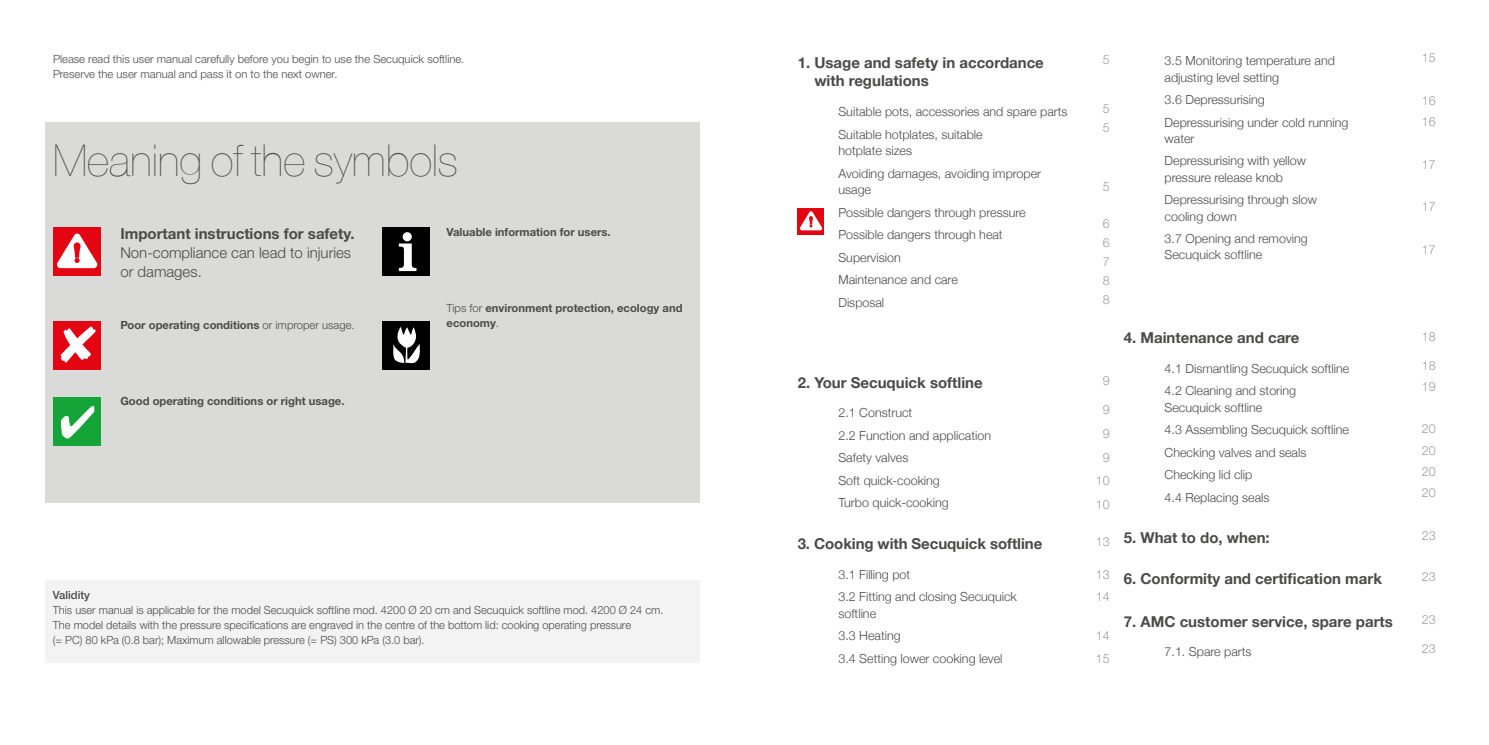
<style>
.page{position:relative;width:1489px;height:745px;background:#fff}
.page>*{position:absolute;margin:0;border:0;box-sizing:border-box;transform-origin:0 0}
.t1{font:200 43.75px "Helvetica Neue";color:#4a4a49}
.t2{font:700 15px/18.8px "Helvetica Neue";color:#4a4a49}
.t3{font:300 15px/18.8px "Helvetica Neue LTW1 G";color:#4a4a49}
.t4{font:700 15px "Helvetica Neue LTW1 G";color:#4a4a49}
.t5{font:300 12.5px/22.5px "Helvetica Neue";color:#4a4a49}
.t6{font:300 12.5px/18.8px "Helvetica Neue LTW1 G";color:#9c9c9c}
.t7{font:300 11.25px/15px "Helvetica Neue LTW1 G";color:#4a4a49}
.t8{font:700 11.25px/15px "Helvetica Neue LTW1 G";color:#4a4a49}
.t9{font:500 11.25px "Helvetica Neue LTW1 G";color:#4a4a49}
.s1{font-weight:300}
</style>
<div class="page">
<div style="left:45px;top:122px;width:654px;height:380px;background:#dadad9"></div>
<div style="left:45px;top:579px;width:654px;height:83px;background:#f3f3f3"></div>
<div style="left:53px;top:228px;width:48px;height:47px;background:#e30612"></div>
<svg style="left:57px;top:233px;width:40px;height:35px"></svg>
<div style="left:382px;top:228px;width:48px;height:47px;background:#000"></div>
<svg style="left:399px;top:232px;width:17px;height:39px"></svg>
<div style="left:53px;top:321px;width:48px;height:48px;background:#e30612"></div>
<svg style="left:60px;top:326px;width:36px;height:36px"></svg>
<div style="left:382px;top:321px;width:48px;height:48px;background:#000"></div>
<svg style="left:393px;top:327px;width:27px;height:37px"></svg>
<div style="left:53px;top:397px;width:48px;height:48px;background:#14a438"></div>
<svg style="left:61px;top:406px;width:33px;height:32px"></svg>
<div style="left:797px;top:208px;width:27px;height:26px;background:#e30612"></div>
<svg style="left:799px;top:211px;width:23px;height:19px"></svg>
<p class="t7" style="left:53px;top:51px;width:413px">Please read this user manual carefully before you begin to use the Secuquick softline.<br>Preserve the user manual and pass it on to the next owner.</p>
<h1 class="t1" style="left:53px;top:126px;width:406px">Meaning of the symbols</h1>
<p class="t4" style="left:120px;top:224px;width:236px">Important instructions for safety.</p>
<p class="t3" style="left:120px;top:243px;width:232px">Non-compliance can lead to injuries or damages.</p>
<p class="t8" style="left:120px;top:317px;width:236px">Poor operating conditions <span class="s1">or improper usage.</span></p>
<p class="t8" style="left:120px;top:393px;width:225px">Good operating conditions or right usage.</p>
<p class="t8" style="left:446px;top:224px;width:166px">Valuable information for users.</p>
<p class="t8" style="left:446px;top:300px;width:237px"><span class="s1">Tips for</span> environment protection, ecology and economy<span class="s1">.</span></p>
<p class="t9" style="left:53px;top:588px;width:39px">Validity</p>
<p class="t7" style="left:53px;top:602px;width:612px">This user manual is applicable for the model Secuquick softline mod. 4200 Ø 20 cm and Secuquick softline mod. 4200 Ø 24 cm.<br>The model details with the pressure specifications are engraved in the centre of the bottom lid: cooking operating pressure<br>(= PC) 80 kPa (0.8 bar); Maximum allowable pressure (= PS) 300 kPa (3.0 bar).</p>
<p class="t2" style="left:814px;top:53px;width:231px;text-indent:-17px">1. Usage and safety in accordance with regulations</p>
<p class="t5" style="left:838px;top:100px;width:230px">Suitable pots, accessories and spare parts<br>Suitable hotplates, suitable</p>
<p class="t5" style="left:838px;top:138px;width:204px">hotplate sizes<br>Avoiding damages, avoiding improper</p>
<p class="t5" style="left:838px;top:177px;width:189px">usage<br>Possible dangers through pressure<br>Possible dangers through heat<br>Supervision<br>Maintenance and care<br>Disposal</p>
<p class="t2" style="left:797px;top:373px;width:186px">2. Your Secuquick softline</p>
<p class="t5" style="left:838px;top:400px;width:154px">2.1 Construct<br>2.2 Function and application<br>Safety valves<br>Soft quick-cooking<br>Turbo quick-cooking</p>
<p class="t2" style="left:797px;top:534px;width:246px">3. Cooking with Secuquick softline</p>
<p class="t5" style="left:838px;top:562px;width:180px">3.1 Filling pot<br>3.2 Fitting and closing Secuquick</p>
<p class="t5" style="left:838px;top:600px;width:165px">softline<br>3.3 Heating<br>3.4 Setting lower cooking level</p>
<p class="t6" style="left:1102px;top:50px;width:8px">5</p>
<p class="t6" style="left:1102px;top:99px;width:8px">5<br>5</p>
<p class="t6" style="left:1102px;top:177px;width:8px">5</p>
<p class="t6" style="left:1102px;top:214px;width:8px;text-align:justify">6<br>6<br>7<br>8<br>8</p>
<p class="t6" style="left:1102px;top:370px;width:8px">9</p>
<p class="t6" style="left:1095px;top:397px;width:15px;line-height:23.8px;text-align:center">9<br>9<br>9<br>10<br>10</p>
<p class="t6" style="left:1095px;top:531px;width:15px">13</p>
<p class="t6" style="left:1095px;top:562px;width:15px;line-height:22.5px">13<br>14</p>
<p class="t6" style="left:1095px;top:624px;width:15px;line-height:22.5px">14<br>15</p>
<p class="t5" style="left:1164px;top:52px;width:172px;line-height:16.2px">3.5 Monitoring temperature and adjusting level setting</p>
<p class="t5" style="left:1164px;top:87px;width:185px">3.6 Depressurising<br>Depressurising under cold running</p>
<p class="t5" style="left:1164px;top:126px;width:143px">water<br>Depressurising with yellow</p>
<p class="t5" style="left:1164px;top:165px;width:154px">pressure release knob<br>Depressurising through slow</p>
<p class="t5" style="left:1164px;top:204px;width:145px">cooling down<br>3.7 Opening and removing</p>
<p class="t5" style="left:1164px;top:242px;width:99px">Secuquick softline</p>
<p class="t2" style="left:1123px;top:329px;width:177px">4. Maintenance and care</p>
<p class="t5" style="left:1164px;top:356px;width:186px">4.1 Dismantling Secuquick softline<br>4.2 Cleaning and storing</p>
<p class="t5" style="left:1164px;top:394px;width:186px">Secuquick softline<br>4.3 Assembling Secuquick softline<br>Checking valves and seals<br>Checking lid clip<br>4.4 Replacing seals</p>
<p class="t2" style="left:1123px;top:528px;width:147px">5. What to do, when:</p>
<p class="t2" style="left:1123px;top:569px;width:260px">6. Conformity and certification mark</p>
<p class="t2" style="left:1123px;top:612px;width:270px">7. AMC customer service, spare parts</p>
<p class="t5" style="left:1164px;top:639px;width:88px">7.1. Spare parts</p>
<p class="t6" style="left:1421px;top:48px;width:15px">15</p>
<p class="t6" style="left:1421px;top:89px;width:15px;line-height:21.2px">16<br>16</p>
<p class="t6" style="left:1421px;top:154px;width:15px">17</p>
<p class="t6" style="left:1421px;top:197px;width:15px">17</p>
<p class="t6" style="left:1421px;top:239px;width:15px">17</p>
<p class="t6" style="left:1421px;top:326px;width:15px">18</p>
<p class="t6" style="left:1421px;top:354px;width:15px;line-height:21.2px">18<br>19</p>
<p class="t6" style="left:1421px;top:418px;width:15px;line-height:21.2px;text-align:justify">20<br>20<br>20<br>20</p>
<p class="t6" style="left:1421px;top:525px;width:15px">23</p>
<p class="t6" style="left:1421px;top:567px;width:15px">23</p>
<p class="t6" style="left:1421px;top:609px;width:15px">23</p>
<p class="t6" style="left:1421px;top:639px;width:15px">23</p>
</div>
